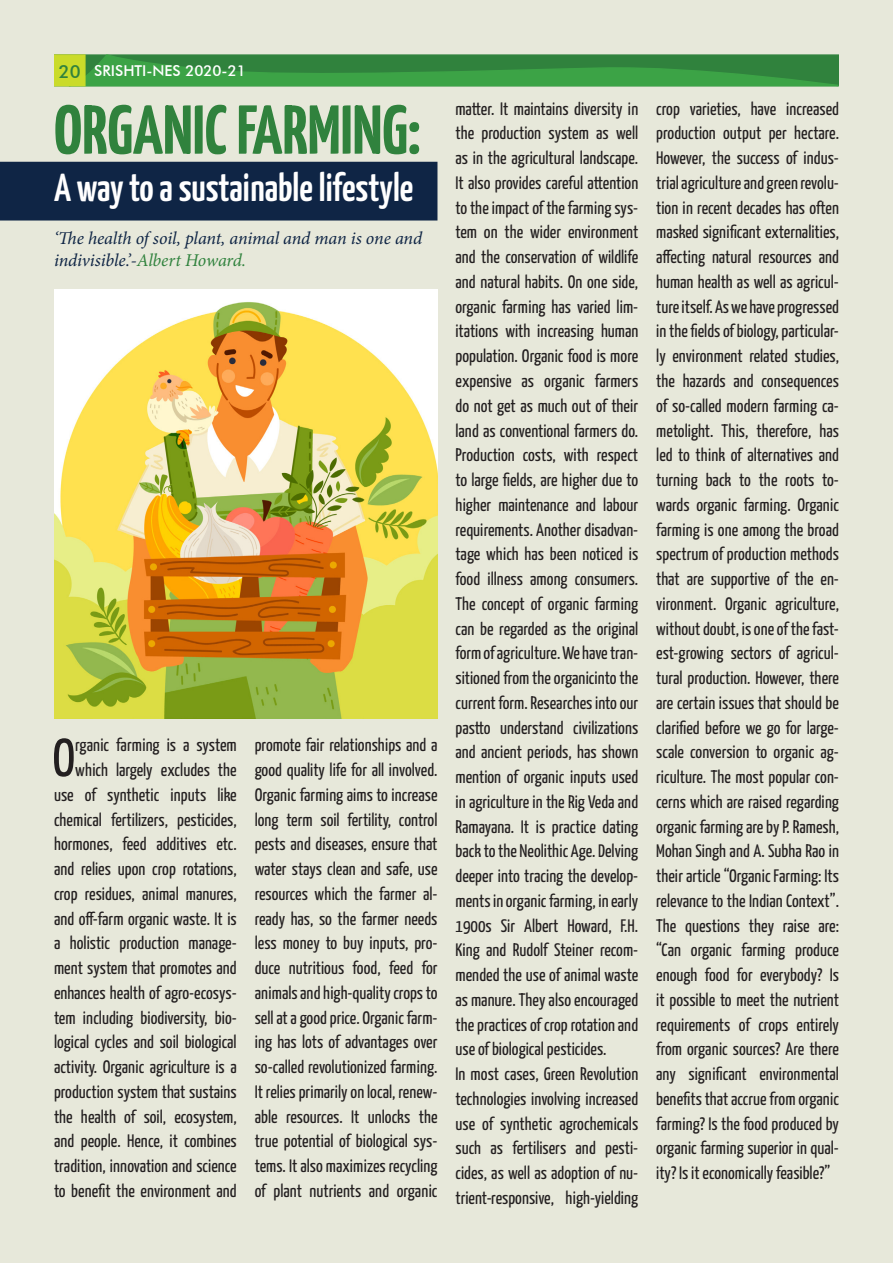
<style>
.page{position:relative;width:893px;height:1263px;background:#e7e8da}
.page>*{position:absolute;margin:0;border:0;box-sizing:border-box;transform-origin:0 0}
.t1{font:700 69px "Yanone Kaffeesatz";color:#30823d}
.t2{font:53.4px "Yanone Kaffeesatz";color:#231f20}
.t3{font:600 39px "Yanone Kaffeesatz";color:#fff}
.t4{font:18px/24.8px "Yanone Kaffeesatz";color:#231f20;text-align:justify}
.t5{font:italic 18px/21.6px "Minion Pro";letter-spacing:-.01em;color:#0f2545}
.t6{font:500 18px "Futura BT";color:#30823d}
.t7{font:500 15px "Futura BT";color:#fff}
.s1{color:#30823d}
</style>
<div class="page">
<div style="left:1px;top:162px;width:436px;height:58px;background:#0f2545"></div>
<img style="left:54px;top:290px;width:383px;height:428px">
<div style="left:54px;top:54px;width:785px;height:32px;background:#76a979"></div>
<svg style="left:67px;top:55px;width:773px;height:32px"></svg>
<div style="left:54px;top:54px;width:32px;height:32px;background:#cadb2a;border:2px solid #cadb2a"></div>
<p class="t6" style="left:59px;top:60px;width:23px">20</p>
<p class="t7" style="left:94px;top:62px;width:153px">SRISHTI-NES 2020-21</p>
<p class="t1" style="left:54px;top:80px;width:368px">ORGANIC FARMING:</p>
<p class="t3" style="left:54px;top:159px;width:361px">A way to a sustainable lifestyle</p>
<p class="t5" style="left:54px;top:228px;width:370px">‘The health of soil, plant, animal and man is one and indivisible.’-<span class="s1">Albert Howard.</span></p>
<p class="t4" style="left:54px;top:731px;width:184px;text-align:right">rganic farming is a system which largely excludes the use of synthetic inputs like chemical fertilizers, pesticides, hormones, feed additives etc. and relies upon crop rotations, crop residues, animal manures, and off-farm organic waste. It is a holistic production manage&shy;ment system that promotes and enhances health of agro-ecosys&shy;tem including biodiversity, bio&shy;logical cycles and soil biological activity. Organic agriculture is a production system that sustains the health of soil, ecosystem, and people. Hence, it combines tradition, innovation and science to benefit the environment and</p>
<p class="t4" style="left:255px;top:731px;width:184px">promote fair relationships and a good quality life for all involved.<br>Organic farming aims to increase long term soil fertility, control pests and diseases, ensure that water stays clean and safe, use resources which the farmer al&shy;ready has, so the farmer needs less money to buy inputs, pro&shy;duce nutritious food, feed for animals and high-quality crops to sell at a good price. Organic farm&shy;ing has lots of advantages over so-called revolutionized farming.<br>It relies primarily on local, renew&shy;able resources. It unlocks the true potential of biological sys&shy;tems. It also maximizes recycling of plant nutrients and organic</p>
<p class="t2" style="left:52px;top:719px;width:24px">O</p>
<p class="t4" style="left:455px;top:95px;width:184px">matter. It maintains diversity in the production system as well as in the agricultural landscape.<br>It also provides careful attention to the impact of the farming sys&shy;tem on the wider environment and the conservation of wildlife and natural habits. On one side, organic farming has varied lim&shy;itations with increasing human population. Organic food is more expensive as organic farmers do not get as much out of their land as conventional farmers do.<br>Production costs, with respect to large fields, are higher due to higher maintenance and labour requirements. Another disadvan&shy;tage which has been noticed is food illness among consumers.<br>The concept of organic farming can be regarded as the original form of agriculture. We have tran&shy;sitioned from the organicinto the current form. Researches into our pastto understand civilizations and ancient periods, has shown mention of organic inputs used in agriculture in the Rig Veda and Ramayana. It is practice dating back to the Neolithic Age. Delving deeper into tracing the develop&shy;ments in organic farming, in early 1900s Sir Albert Howard, F.H.<br>King and Rudolf Steiner recom&shy;mended the use of animal waste as manure. They also encouraged the practices of crop rotation and use of biological pesticides.</p>
<p class="t4" style="left:455px;top:1060px;width:184px">In most cases, Green Revolution technologies involving increased use of synthetic agrochemicals such as fertilisers and pesti&shy;cides, as well as adoption of nu&shy;trient-responsive, high-yielding</p>
<p class="t4" style="left:656px;top:95px;width:184px">crop varieties, have increased production output per hectare.<br>However, the success of indus&shy;trial agriculture and green revolu&shy;tion in recent decades has often masked significant externalities, affecting natural resources and human health as well as agricul&shy;ture itself. As we have progressed in the fields of biology, particular&shy;ly environment related studies, the hazards and consequences of so-called modern farming ca&shy;metolight. This, therefore, has led to think of alternatives and turning back to the roots to&shy;wards organic farming. Organic farming is one among the broad spectrum of production methods that are supportive of the en&shy;vironment. Organic agriculture, without doubt, is one of the fast&shy;est-growing sectors of agricul&shy;tural production. However, there are certain issues that should be clarified before we go for large&shy;scale conversion to organic ag&shy;riculture. The most popular con&shy;cerns which are raised regarding organic farming are by P. Ramesh, Mohan Singh and A. Subha Rao in their article “Organic Farming: Its relevance to the Indian Context”.<br>The questions they raise are: “Can organic farming produce enough food for everybody? Is it possible to meet the nutrient requirements of crops entirely from organic sources? Are there any significant environmental benefits that accrue from organic farming? Is the food produced by organic farming superior in qual&shy;ity? Is it economically feasible?”</p>
</div>
